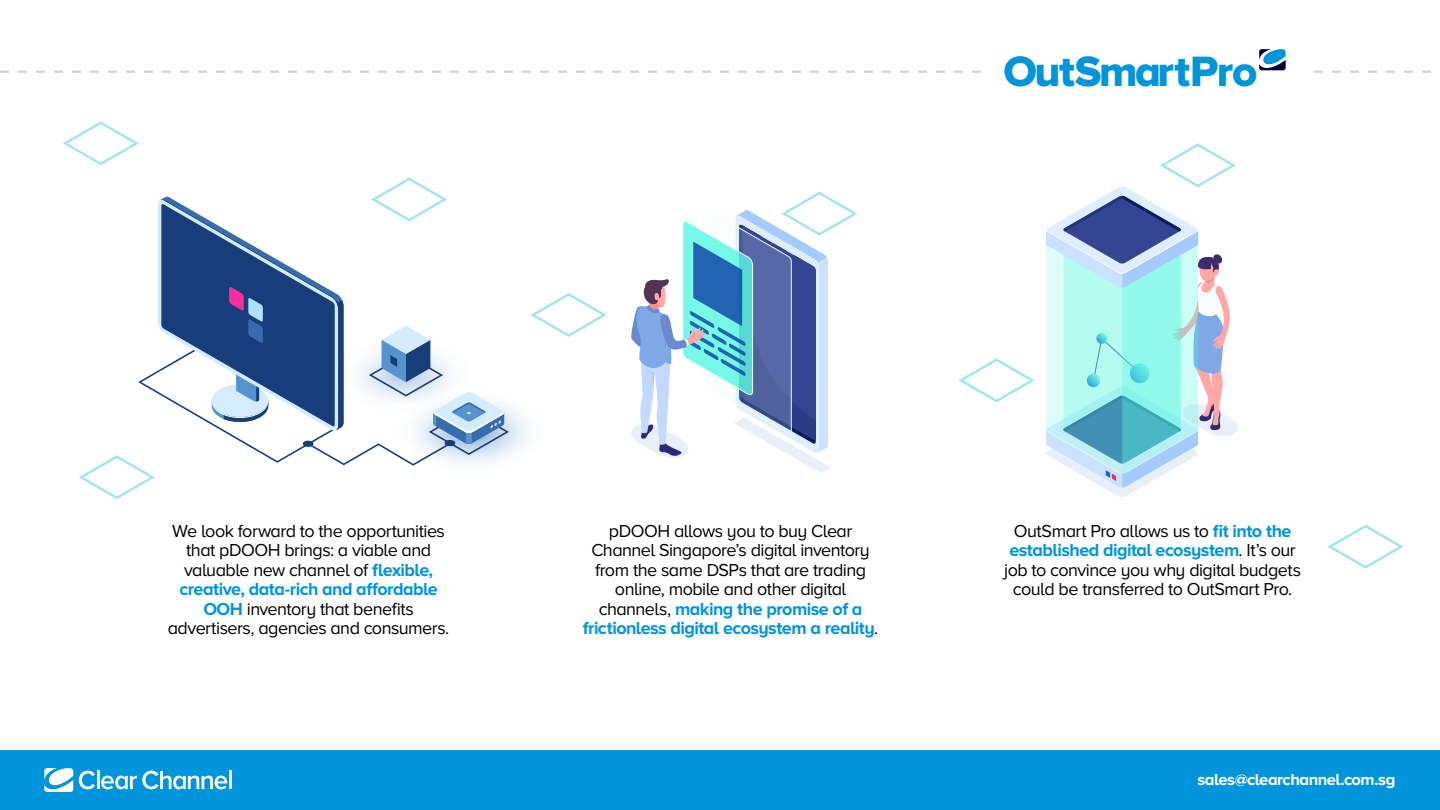
<style>
.page{position:relative;width:1440px;height:810px;background:#fff}
.page>*{position:absolute;margin:0;border:0;box-sizing:border-box;transform-origin:0 0}
.t1{font:44.03px "Proxima Nova A Extrabld";letter-spacing:-.03em;color:#0095da}
.t2{font:18px/19.5px "Proxima Nova A";letter-spacing:-.03em;color:#000;text-align:center}
.t3{font:700 16.5px "Proxima Nova A";letter-spacing:-.03em;color:#fff}
.s1{font-weight:700;color:#0095da}
</style>
<div class="page">
<div style="left:0;top:750px;width:1440px;height:60px;background:#0095da"></div>
<hr style="left:97px;top:771px;width:3px;height:18px;background:#fff">
<svg style="left:79px;top:771px;width:16px;height:18px"></svg>
<svg style="left:101px;top:771px;width:126px;height:18px"></svg>
<hr style="left:229px;top:771px;width:3px;height:18px;background:#fff">
<svg style="left:44px;top:768px;width:29px;height:24px"></svg>
<svg style="left:631px;top:192px;width:227px;height:281px"></svg>
<svg style="left:958px;top:358px;width:77px;height:44px"></svg>
<svg style="left:1046px;top:143px;width:192px;height:354px"></svg>
<svg style="left:63px;top:121px;width:76px;height:44px"></svg>
<svg style="left:1327px;top:525px;width:77px;height:44px"></svg>
<svg style="left:79px;top:177px;width:528px;height:322px"></svg>
<svg style="left:0;top:49px;width:1431px;height:24px"></svg>
<h1 class="t1" style="left:1003px;top:46px;width:256px">OutSmartPro</h1>
<p class="t2" style="left:168px;top:521px;width:283px">We look forward to the opportunities that pDOOH brings: a viable and valuable new channel of <span class="s1">flexible, creative, data-rich and affordable OOH</span> inventory that benefits advertisers, agencies and consumers.</p>
<p class="t2" style="left:583px;top:521px;width:297px">pDOOH allows you to buy Clear Channel Singapore’s digital inventory from the same DSPs that are trading online, mobile and other digital channels, <span class="s1">making the promise of a frictionless digital ecosystem a reality</span>.</p>
<p class="t2" style="left:1004px;top:521px;width:298px">OutSmart Pro allows us to <span class="s1">fit into the established digital ecosystem</span>. It’s our job to convince you why digital budgets could be transferred to OutSmart Pro.</p>
<p class="t3" style="left:1198px;top:770px;width:199px">sales@clearchannel.com.sg</p>
</div>
